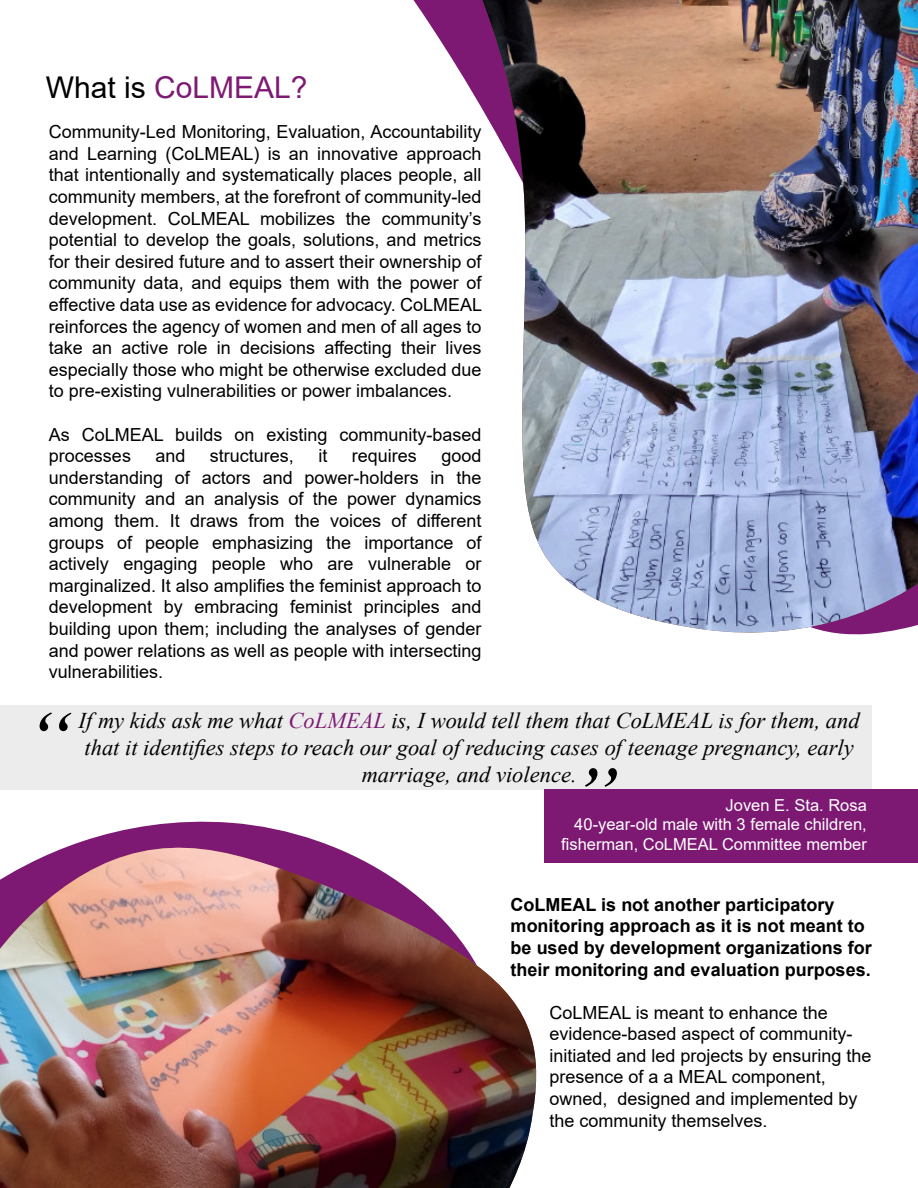
<style>
.page{position:relative;width:918px;height:1188px;background:#fff}
.page>*{position:absolute;margin:0;border:0;box-sizing:border-box;transform-origin:0 0}
.t1{font:italic 87px "Times New Roman";color:#000}
.t2{font:30px "Arial";color:#7d1a73}
.t3{font:italic 22.5px/27px "Times New Roman";color:#010101;text-align:center}
.t4{font:18px/21.6px "Arial";color:#010101;text-align:justify}
.t5{font:700 18px/21.6px "Arial";color:#010101}
.t6{font:16.5px/19.8px "Arial";color:#fff;text-align:right}
.s1{color:#010101}
.s2{color:#7d1a73}
</style>
<div class="page">
<div style="left:0;top:705px;width:872px;height:84px;background:#edecec"></div>
<div style="left:544px;top:789px;width:374px;height:74px;background:#7d1973"></div>
<svg style="left:74px;top:821px;width:252px;height:23px;fill:#7d1973"></svg>
<svg style="left:438px;top:0;width:439px;height:635px"></svg>
<img style="left:471px;top:0;width:447px;height:633px">
<img style="left:0;top:847px;width:537px;height:341px">
<h2 class="t2" style="left:46px;top:76px;width:263px"><span class="s1">What is</span> CoLMEAL?</h2>
<p class="t4" style="left:49px;top:123px;width:435px">Community-Led Monitoring, Evaluation, Accountability and Learning (CoLMEAL) is an innovative approach that intentionally and systematically places people, all community members, at the forefront of community-led development. CoLMEAL mobilizes the community’s potential to develop the goals, solutions, and metrics for their desired future and to assert their ownership of community data, and equips them with the power of effective data use as evidence for advocacy. CoLMEAL reinforces the agency of women and men of all ages to take an active role in decisions affecting their lives especially those who might be otherwise excluded due to pre-existing vulnerabilities or power imbalances.</p>
<p class="t4" style="left:49px;top:425px;width:434px">As CoLMEAL builds on existing community-based processes</p>
<p class="t4" style="left:49px;top:447px;width:434px;text-indent:392px">good understanding of actors and power-holders in the community and an analysis of the power dynamics among them. It draws from the voices of different groups of people emphasizing the importance of actively engaging people who are vulnerable or marginalized. It also amplifies the feminist approach to development by embracing feminist principles and building upon them; including the analyses of gender and power relations as well as people with intersecting vulnerabilities.</p>
<p class="t4" style="left:155px;top:447px;width:32px">and</p>
<p class="t4" style="left:210px;top:447px;width:86px">structures,</p>
<p class="t4" style="left:318px;top:447px;width:11px">it</p>
<p class="t4" style="left:352px;top:447px;width:67px">requires</p>
<h1 class="t1" style="left:23px;top:711px;width:50px">“</h1>
<p class="t3" style="left:79px;top:709px;width:783px">If my kids ask me what <span class="s2">CoLMEAL</span> is, I would tell them that CoLMEAL is for them, and that it identifies steps to reach our goal of reducing cases of teenage pregnancy, early marriage, and violence.</p>
<p class="t6" style="left:561px;top:796px;width:307px">Joven E. Sta. Rosa<br>40-year-old male with 3 female children, fisherman, CoLMEAL Committee member</p>
<h1 class="t1" style="left:569px;top:767px;width:50px">”</h1>
<p class="t5" style="left:511px;top:895px;width:363px">CoLMEAL is not another participatory monitoring approach as it is not meant to be used by development organizations for their monitoring and evaluation purposes.</p>
<p class="t4" style="left:549px;top:1003px;width:324px;text-align:left">CoLMEAL is meant to enhance the evidence-based aspect of community&shy;initiated and led projects by ensuring the presence of a a MEAL component, owned, designed and implemented by the community themselves.</p>
</div>
